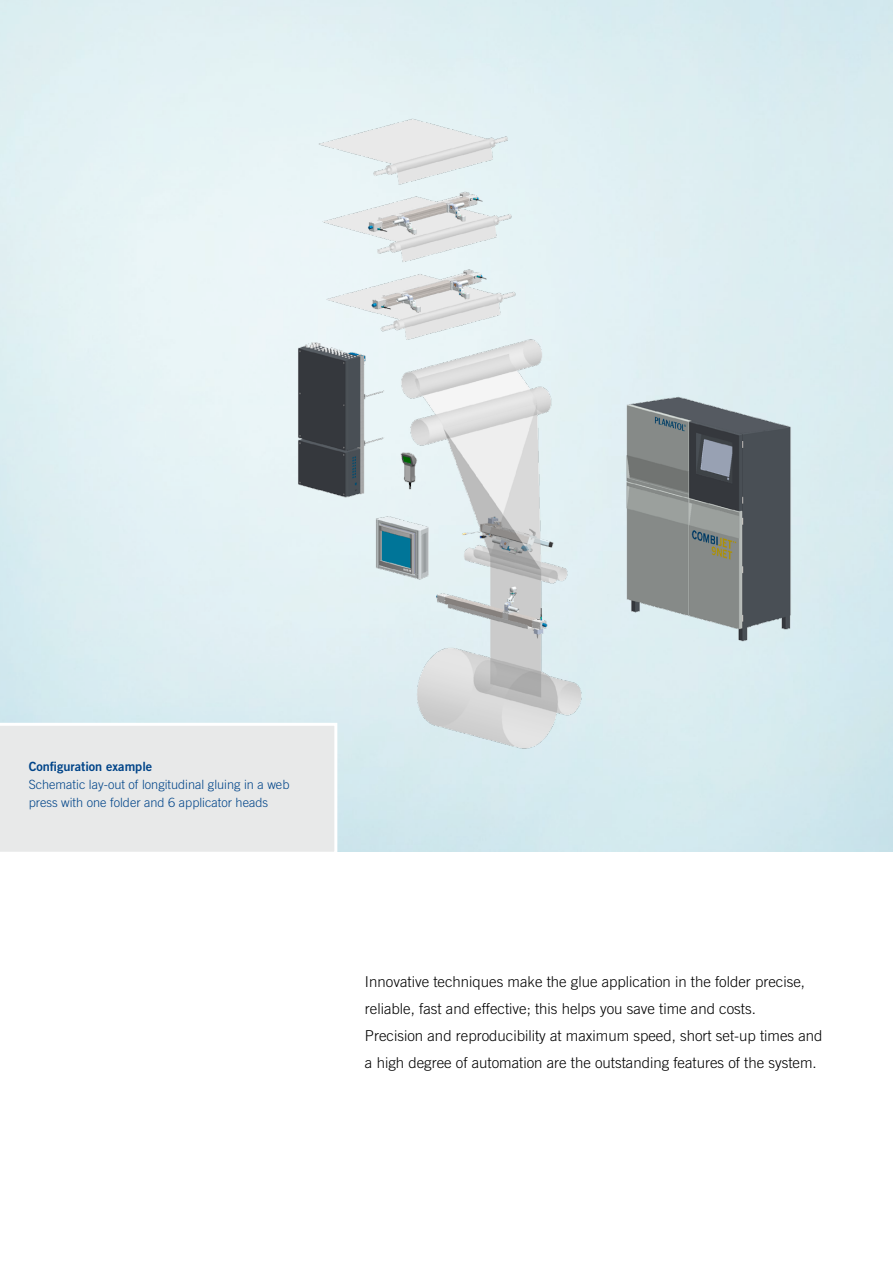
<style>
.page{position:relative;width:893px;height:1263px;background:#fff}
.page>*{position:absolute;margin:0;border:0;box-sizing:border-box;transform-origin:0 0}
.t1{font:300 15px/27px "Trade Gothic";color:#000}
.t2{font:300 12.75px/18px "Trade Gothic";color:#004489}
.t3{font:12.75px "Trade Gothic Bold Two";color:#004489}
</style>
<div class="page">
<img style="left:259px;top:110px;width:580px;height:642px">
<div style="left:0;top:721px;width:339px;height:131px;background:#e8e9e9"></div>
<p class="t3" style="left:29px;top:758px;width:125px">Configuration example</p>
<p class="t2" style="left:29px;top:775px;width:262px">Schematic lay-out of longitudinal gluing in a web press with one folder and 6 applicator heads</p>
<p class="t1" style="left:365px;top:968px;width:459px">Innovative techniques make the glue application in the folder precise, reliable, fast and effective; this helps you save time and costs.<br>Precision and reproducibility at maximum speed, short set-up times and a high degree of automation are the outstanding features of the system.</p>
</div>
